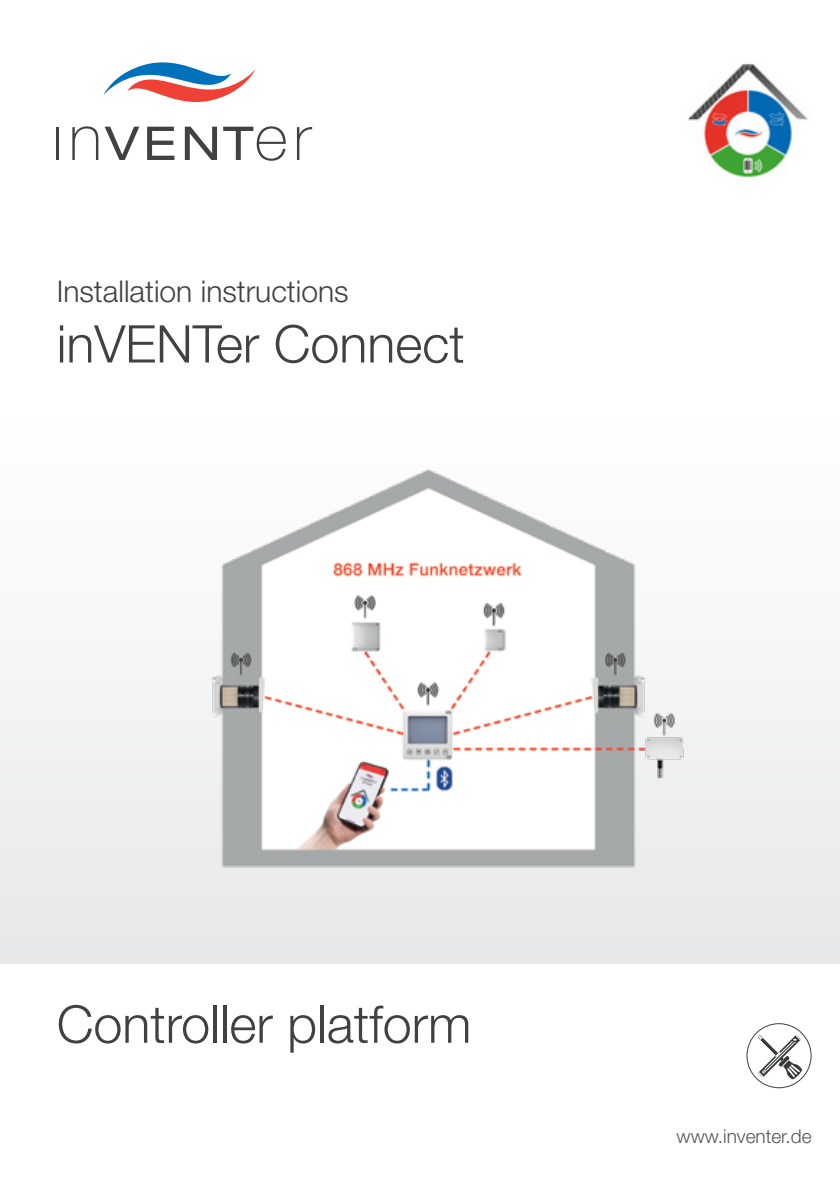
<style>
.page{position:relative;width:840px;height:1191px;background:#fff}
.page>*{position:absolute;margin:0;border:0;box-sizing:border-box;transform-origin:0 0}
.t1{font:300 52px "Helvetica Neue LT Std";color:#414042}
.t2{font:300 30px "Helvetica Neue LT Std";color:#414042}
.t3{font:300 19px "Helvetica Neue LT Std";color:#565659}
</style>
<div class="page">
<img style="left:688px;top:63px;width:120px;height:115px">
<div style="left:0;top:408px;width:839px;height:555px;background:linear-gradient(to right,#f1f1f2,#f1f1f2)"></div>
<hr style="left:57px;top:127px;width:2px;height:33px;background:#414042">
<svg style="left:72px;top:126px;width:26px;height:34px"></svg>
<svg style="left:105px;top:127px;width:34px;height:33px"></svg>
<svg style="left:147px;top:127px;width:27px;height:33px"></svg>
<svg style="left:185px;top:127px;width:32px;height:33px"></svg>
<svg style="left:223px;top:126px;width:63px;height:35px"></svg>
<svg style="left:297px;top:127px;width:15px;height:33px"></svg>
<svg style="left:103px;top:62px;width:152px;height:40px"></svg>
<img style="left:145px;top:455px;width:566px;height:413px">
<svg style="left:755px;top:1033px;width:47px;height:46px"></svg>
<div style="left:746px;top:1023px;width:65px;height:65px;border:1px solid #414042;border-radius:50%"></div>
<p class="t2" style="left:57px;top:273px;width:293px">Installation instructions</p>
<p class="t1" style="left:57px;top:312px;width:409px">inVENTer Connect</p>
<p class="t1" style="left:57px;top:992px;width:416px">Controller platform</p>
<p class="t3" style="left:676px;top:1124px;width:136px">www.inventer.de</p>
</div>
